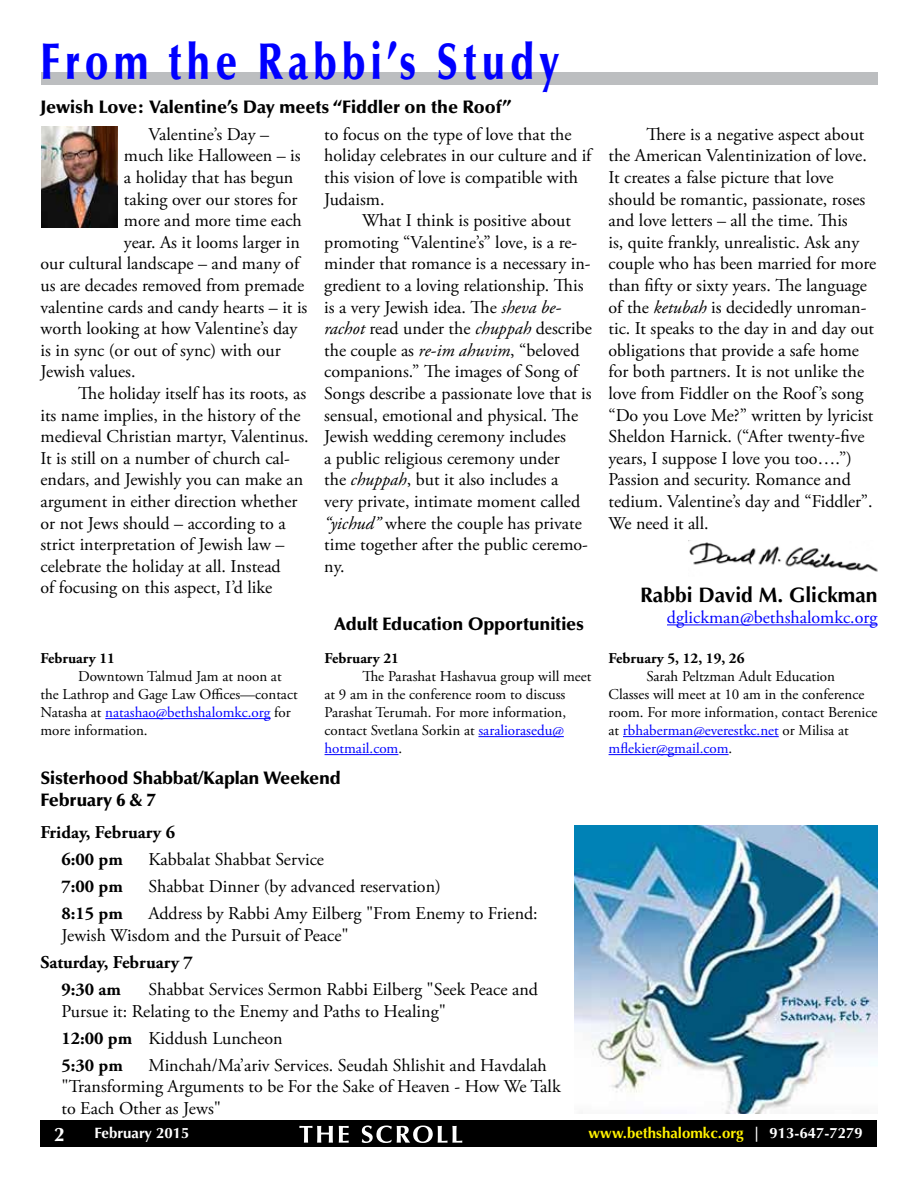
<style>
.page{position:relative;width:918px;height:1188px;background:#fff}
.page>*{position:absolute;margin:0;border:0;box-sizing:border-box;transform-origin:0 0}
.t1{font:900 51.3px "Optima LT Std";letter-spacing:.13em;color:#00f;scale:.76 1}
.t2{font:700 21px "Optima LT Std";color:#000}
.t3{font:700 19.5px "Optima LT Std";color:#fff}
.t4{font:18px/21.6px "Adobe Garamond Pro";color:#000}
.t5{font:900 18px/21.6px "Optima LT Std";letter-spacing:-.01em;color:#000}
.t6{font:700 18px/27px "Adobe Garamond Pro";color:#000}
.t7{font:18px "Adobe Garamond Pro";color:#00f}
.t8{font:15px/18px "Adobe Garamond Pro";color:#000}
.t9{font:700 15px "Adobe Garamond Pro";color:#000}
.t10{font:700 15px "Optima LT Std";color:#fff200}
.t11{font:700 15px "Optima LT Std";color:#fff}
.s1{color:#00f}
.s2{font-style:italic}
.s3{font-weight:700}
.s4{color:#fff}
</style>
<div class="page">
<div style="left:40px;top:1120px;width:838px;height:28px;background:#000"></div>
<svg style="left:299px;top:1126px;width:34px;height:17px"></svg>
<svg style="left:339px;top:1126px;width:10px;height:17px"></svg>
<svg style="left:362px;top:1126px;width:100px;height:17px"></svg>
<div style="left:41px;top:73px;width:837px;height:12px;background:#bcbec0"></div>
<img style="left:688px;top:540px;width:190px;height:32px">
<hr style="left:667px;top:624px;width:211px;height:1px;background:#00f">
<img style="left:41px;top:127px;width:76px;height:101px">
<hr style="left:105px;top:718px;width:165px;height:1px;background:#00f">
<hr style="left:623px;top:736px;width:156px;height:1px;background:#00f">
<hr style="left:609px;top:754px;width:120px;height:1px;background:#00f">
<hr style="left:478px;top:736px;width:86px;height:1px;background:#00f">
<hr style="left:325px;top:754px;width:73px;height:1px;background:#00f">
<img style="left:575px;top:825px;width:303px;height:289px">
<h1 class="t1" style="left:40px;top:31px;width:684px">From the Rabbi’s Study</h1>
<p class="t5" style="left:41px;top:97px;width:473px">Jewish Love: Valentine’s Day meets “Fiddler on the Roof”</p>
<p class="t4" style="left:149px;top:124px;width:122px">Valentine’s Day –</p>
<p class="t4" style="left:124px;top:146px;width:178px">much like Halloween – is</p>
<p class="t4" style="left:124px;top:167px;width:171px">a holiday that has begun</p>
<p class="t4" style="left:124px;top:189px;width:175px">taking over our stores for</p>
<p class="t4" style="left:124px;top:210px;width:179px">more and more time each</p>
<p class="t4" style="left:124px;top:232px;width:178px">year. As it looms larger in</p>
<p class="t4" style="left:41px;top:254px;width:260px">our cultural landscape – and many of</p>
<p class="t4" style="left:41px;top:275px;width:265px">us are decades removed from premade</p>
<p class="t4" style="left:41px;top:297px;width:268px">valentine cards and candy hearts – it is</p>
<p class="t4" style="left:41px;top:318px;width:258px">worth looking at how Valentine’s day</p>
<p class="t4" style="left:41px;top:340px;width:242px">is in sync (or out of sync) with our</p>
<p class="t4" style="left:41px;top:362px;width:97px">Jewish values.</p>
<p class="t4" style="left:78px;top:383px;width:230px">The holiday itself has its roots, as</p>
<p class="t4" style="left:41px;top:405px;width:261px">its name implies, in the history of the</p>
<p class="t4" style="left:41px;top:426px;width:270px">medieval Christian martyr, Valentinus.</p>
<p class="t4" style="left:41px;top:448px;width:251px">It is still on a number of church cal-</p>
<p class="t4" style="left:41px;top:470px;width:264px">endars, and Jewishly you can make an</p>
<p class="t4" style="left:41px;top:491px;width:258px">argument in either direction whether</p>
<p class="t4" style="left:41px;top:513px;width:247px">or not Jews should – according to a</p>
<p class="t4" style="left:41px;top:534px;width:246px">strict interpretation of Jewish law –</p>
<p class="t4" style="left:41px;top:556px;width:242px">celebrate the holiday at all. Instead</p>
<p class="t4" style="left:41px;top:578px;width:233px">of focusing on this aspect, I’d like</p>
<p class="t9" style="left:40px;top:650px;width:76px">February 11</p>
<p class="t8" style="left:40px;top:668px;width:259px;text-indent:38px">Downtown Talmud Jam at noon at the Lathrop and Gage Law Offices—contact Natasha at <span class="s1">natashao@bethshalomkc.org</span> for more information.</p>
<p class="t4" style="left:324px;top:124px;width:269px">to focus on the type of love that the holiday celebrates in our culture and if this vision of love is compatible with<br>Judaism.</p>
<p class="t4" style="left:324px;top:210px;width:269px;text-indent:38px">What I think is positive about promoting “Valentine’s” love, is a re&shy;minder that romance is a necessary in&shy;gredient to a loving relationship. This is a very Jewish idea. The <span class="s2">sheva be&shy;rachot</span> read under the <span class="s2">chuppah</span> describe the couple as <span class="s2">re-im ahuvim</span>, “beloved companions.” The images of Song of Songs describe a passionate love that is sensual, emotional and physical. The Jewish wedding ceremony includes<br>a public religious ceremony under<br>the <span class="s2">chuppah</span>, but it also includes a very private, intimate moment called <span class="s2">“yichud”</span> where the couple has private time together after the public ceremo&shy;ny.</p>
<p class="t5" style="left:334px;top:613px;width:251px">Adult Education Opportunities</p>
<p class="t9" style="left:325px;top:650px;width:76px">February 21</p>
<p class="t8" style="left:325px;top:668px;width:268px;text-indent:38px">The Parashat Hashavua group will meet at 9 am in the conference room to discuss Parashat Terumah. For more information, contact Svetlana Sorkin at <span class="s1">saraliorasedu@ hotmail.com</span>.</p>
<p class="t5" style="left:41px;top:768px;width:302px">Sisterhood Shabbat/Kaplan Weekend<br>February 6 &amp; 7</p>
<p class="t6" style="left:62px;top:819px;width:115px;text-indent:-21px">Friday, February 6<br>6:00 pm</p>
<p class="t4" style="left:149px;top:849px;width:177px">Kabbalat Shabbat Service</p>
<p class="t6" style="left:62px;top:873px;width:63px">7:00 pm</p>
<p class="t4" style="left:149px;top:876px;width:294px">Shabbat Dinner (by advanced reservation)</p>
<p class="t6" style="left:62px;top:900px;width:63px">8:15 pm</p>
<p class="t4" style="left:62px;top:903px;width:478px;text-indent:87px">Address by Rabbi Amy Eilberg "From Enemy to Friend:<br>Jewish Wisdom and the Pursuit of Peace"</p>
<p class="t6" style="left:62px;top:949px;width:133px;text-indent:-21px">Saturday, February 7<br>9:30 am</p>
<p class="t4" style="left:62px;top:979px;width:478px;text-indent:87px">Shabbat Services Sermon Rabbi Eilberg "Seek Peace and<br>Pursue it: Relating to the Enemy and Paths to Healing"</p>
<p class="t4" style="left:62px;top:1025px;width:223px;line-height:27px"><span class="s3">12:00 pm</span> Kiddush Luncheon<br><span class="s3">5:30 pm</span></p>
<p class="t4" style="left:62px;top:1055px;width:501px;text-indent:87px">Minchah/Ma’ariv Services. Seudah Shlishit and Havdalah "Transforming Arguments to be For the Sake of Heaven - How We Talk to Each Other as Jews"</p>
<p class="t4" style="left:609px;top:124px;width:269px;text-indent:38px">There is a negative aspect about the American Valentinization of love.<br>It creates a false picture that love should be romantic, passionate, roses and love letters – all the time. This<br>is, quite frankly, unrealistic. Ask any couple who has been married for more than fifty or sixty years. The language of the <span class="s2">ketubah</span> is decidedly unroman&shy;tic. It speaks to the day in and day out obligations that provide a safe home for both partners. It is not unlike the love from Fiddler on the Roof’s song “Do you Love Me?” written by lyricist Sheldon Harnick. (“After twenty-five years, I suppose I love you too….”)<br>Passion and security. Romance and tedium. Valentine’s day and “Fiddler”.<br>We need it all.</p>
<p class="t2" style="left:640px;top:582px;width:239px">Rabbi David M. Glickman</p>
<p class="t7" style="left:667px;top:607px;width:212px">dglickman@bethshalomkc.org</p>
<p class="t9" style="left:609px;top:650px;width:138px">February 5, 12, 19, 26</p>
<p class="t8" style="left:609px;top:668px;width:270px;text-indent:38px">Sarah Peltzman Adult Education Classes will meet at 10 am in the conference room. For more information, contact Berenice at <span class="s1">rbhaberman@everestkc.net</span> or Milisa at <span class="s1">mflekier@gmail.com</span>.</p>
<p class="t3" style="left:54px;top:1123px;width:12px">2</p>
<p class="t11" style="left:95px;top:1124px;width:97px">February 2015</p>
<p class="t10" style="left:589px;top:1124px;width:276px">www.bethshalomkc.org <span class="s4">| 913-647-7279</span></p>
</div>
